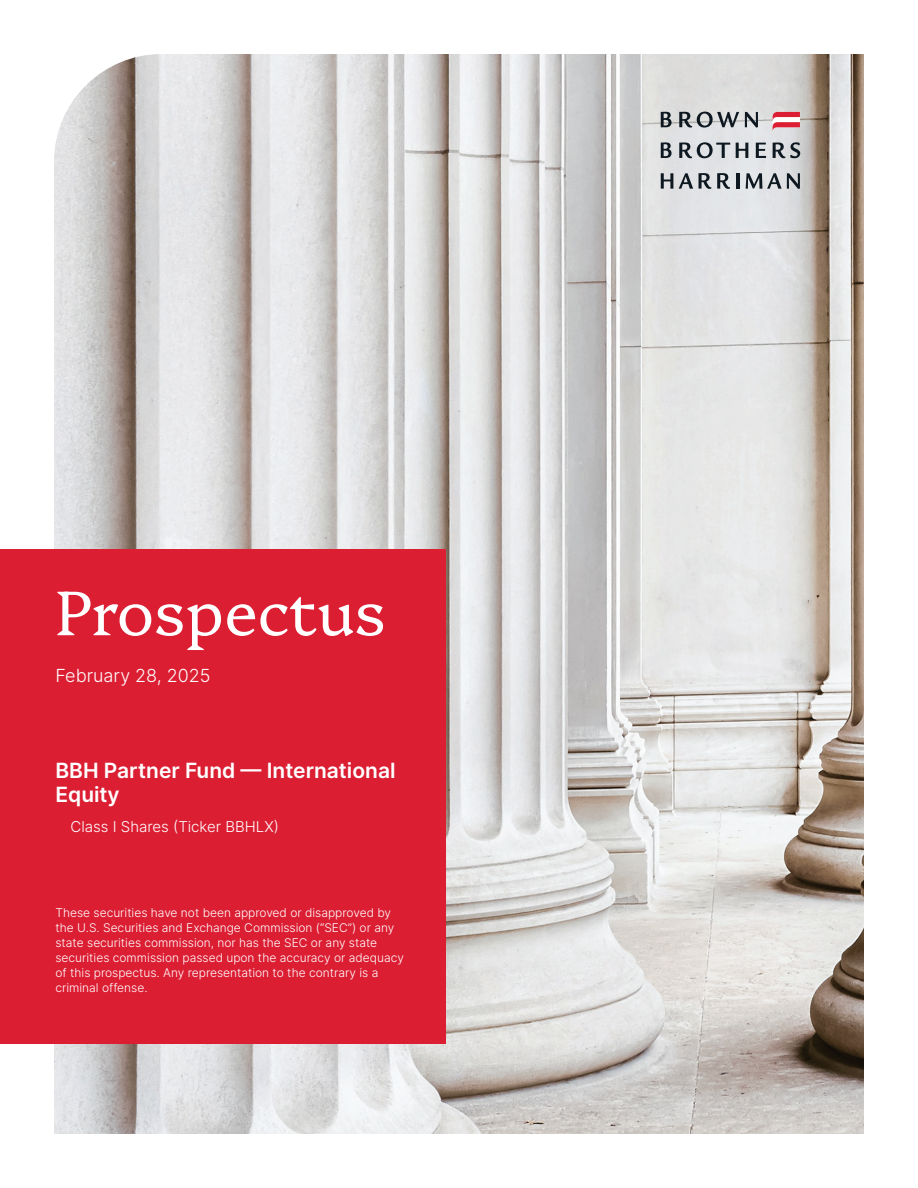
<style>
.page{position:relative;width:918px;height:1188px;background:#fff}
.page>*{position:absolute;margin:0;border:0;box-sizing:border-box;transform-origin:0 0}
.t1{font:300 63px "Platypi";letter-spacing:-.005em;color:#fff}
.t2{font:600 21px/24px "Inter";color:#fff}
.t3{font:300 18px "Inter";color:#fff}
.t4{font:300 15px "Inter";color:#fff}
.t5{font:300 12px/15px "Inter";color:#fff}
</style>
<div class="page">
<img style="left:54px;top:54px;width:810px;height:1080px">
<svg style="left:773px;top:112px;width:27px;height:19px"></svg>
<svg style="left:661px;top:142px;width:11px;height:16px"></svg>
<svg style="left:679px;top:142px;width:51px;height:16px"></svg>
<svg style="left:736px;top:143px;width:12px;height:15px"></svg>
<svg style="left:756px;top:143px;width:10px;height:15px"></svg>
<svg style="left:773px;top:142px;width:27px;height:16px"></svg>
<svg style="left:661px;top:173px;width:12px;height:16px"></svg>
<svg style="left:679px;top:173px;width:14px;height:16px"></svg>
<svg style="left:699px;top:173px;width:12px;height:16px"></svg>
<svg style="left:717px;top:173px;width:13px;height:16px"></svg>
<hr style="left:736px;top:173px;width:3px;height:16px;background:#0e1821">
<svg style="left:746px;top:173px;width:54px;height:16px"></svg>
<svg style="left:661px;top:112px;width:11px;height:15px"></svg>
<svg style="left:679px;top:112px;width:60px;height:16px"></svg>
<svg style="left:745px;top:112px;width:13px;height:16px"></svg>
<div style="left:0;top:549px;width:446px;height:495px;background:#dc1e33"></div>
<h1 class="t1" style="left:56px;top:564px;width:332px">Prospectus</h1>
<p class="t3" style="left:56px;top:665px;width:156px">February 28, 2025</p>
<h2 class="t2" style="left:56px;top:760px;width:342px">BBH Partner Fund — International<br>Equity</h2>
<p class="t4" style="left:70px;top:818px;width:210px">Class I Shares ( Ticker BBHLX)</p>
<p class="t5" style="left:56px;top:906px;width:350px">These securities have not been approved or disapproved by the U.S. Securities and Exchange Commission (“SEC”) or any state securities commission, nor has the SEC or any state securities commission passed upon the accuracy or adequacy of this prospectus. Any representation to the contrary is a criminal offense.</p>
</div>
